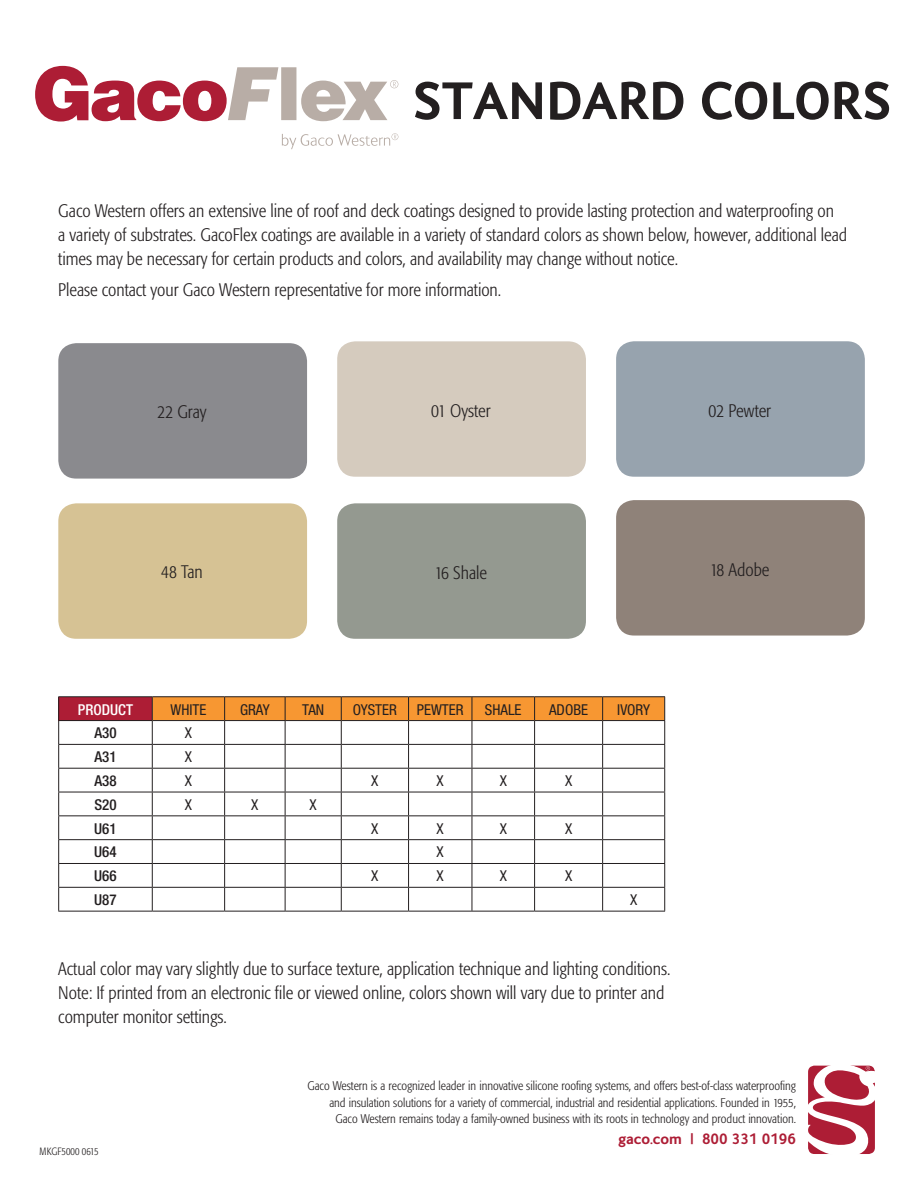
<style>
.page{position:relative;width:918px;height:1188px;background:#fff}
.page>*{position:absolute;margin:0;border:0;box-sizing:border-box;transform-origin:0 0}
.t1{font:700 52.8px "FS Ingrid";color:#231f20}
.t2{font:300 condensed 18px/24px "Formata";color:#231f20}
.t3{font:condensed 15px "Helvetica Neue";color:#231f20}
.t4{font:500 condensed 15px "Helvetica Neue";color:#231f20}
.t5{font:700 15px "FS Ingrid";color:#ad1d35}
.t6{font:500 condensed 15px "Helvetica Neue";color:#fff}
.t7{font:300 condensed 12.3px/16.5px "Formata";color:#231f20;text-align:right}
.t8{font:300 condensed 10.5px "Formata";color:#231f20}
</style>
<div class="page">
<div style="left:337px;top:341px;width:249px;height:136px;background:#d5cbbe;border-radius:18px"></div>
<div style="left:337px;top:503px;width:249px;height:136px;background:#949990;border-radius:18px"></div>
<div style="left:616px;top:341px;width:249px;height:136px;background:#97a3ae;border-radius:18px"></div>
<div style="left:616px;top:500px;width:249px;height:136px;background:#8f8279;border-radius:18px"></div>
<svg style="left:282px;top:133px;width:116px;height:16px"></svg>
<svg style="left:35px;top:66px;width:363px;height:56px"></svg>
<div style="left:59px;top:697px;width:93px;height:24px;background:#ad1d35"></div>
<hr style="left:58px;top:696px;width:94px;height:1px;background:#231f20">
<hr style="left:152px;top:696px;width:73px;height:1px;background:#231f20">
<hr style="left:225px;top:696px;width:60px;height:1px;background:#231f20">
<hr style="left:285px;top:696px;width:56px;height:1px;background:#231f20">
<hr style="left:341px;top:696px;width:68px;height:1px;background:#231f20">
<hr style="left:409px;top:696px;width:63px;height:1px;background:#231f20">
<hr style="left:472px;top:696px;width:63px;height:1px;background:#231f20">
<hr style="left:535px;top:696px;width:68px;height:1px;background:#231f20">
<hr style="left:603px;top:696px;width:62px;height:1px;background:#231f20">
<hr style="left:58px;top:720px;width:94px;height:1px;background:#231f20">
<hr style="left:58px;top:744px;width:94px;height:1px;background:#231f20">
<hr style="left:58px;top:768px;width:94px;height:1px;background:#231f20">
<hr style="left:58px;top:792px;width:94px;height:1px;background:#231f20">
<hr style="left:58px;top:815px;width:94px;height:1px;background:#231f20">
<hr style="left:58px;top:839px;width:94px;height:1px;background:#231f20">
<hr style="left:58px;top:863px;width:94px;height:1px;background:#231f20">
<hr style="left:58px;top:887px;width:94px;height:1px;background:#231f20">
<svg style="left:58px;top:697px;width:1px;height:214px"></svg>
<svg style="left:152px;top:697px;width:513px;height:214px"></svg>
<hr style="left:58px;top:911px;width:94px;height:1px;background:#231f20">
<hr style="left:152px;top:911px;width:73px;height:1px;background:#231f20">
<hr style="left:225px;top:911px;width:60px;height:1px;background:#231f20">
<hr style="left:285px;top:911px;width:56px;height:1px;background:#231f20">
<hr style="left:341px;top:911px;width:68px;height:1px;background:#231f20">
<hr style="left:409px;top:911px;width:63px;height:1px;background:#231f20">
<hr style="left:472px;top:911px;width:63px;height:1px;background:#231f20">
<hr style="left:535px;top:911px;width:68px;height:1px;background:#231f20">
<hr style="left:603px;top:911px;width:62px;height:1px;background:#231f20">
<div style="left:58px;top:503px;width:249px;height:136px;background:#d6c294;border-radius:18px"></div>
<div style="left:58px;top:343px;width:249px;height:136px;background:#8a8a8e;border-radius:18px"></div>
<svg style="left:808px;top:1065px;width:67px;height:89px"></svg>
<p class="t1" style="left:413px;top:71px;width:480px">STANDARD COLORS</p>
<p class="t2" style="left:58px;top:199px;width:790px">Gaco Western offers an extensive line of roof and deck coatings designed to provide lasting protection and waterproofing on<br>a variety of substrates. GacoFlex coatings are available in a variety of standard colors as shown below, however, additional lead times may be necessary for certain products and colors, and availability may change without notice.</p>
<p class="t2" style="left:58px;top:278px;width:444px">Please contact your Gaco Western representative for more information.</p>
<p class="t2" style="left:158px;top:400px;width:51px">22 Gray</p>
<p class="t2" style="left:431px;top:399px;width:61px">01 Oyster</p>
<p class="t2" style="left:709px;top:399px;width:64px">02 Pewter</p>
<p class="t2" style="left:161px;top:560px;width:43px">48 Tan</p>
<p class="t2" style="left:435px;top:561px;width:54px">16 Shale</p>
<p class="t2" style="left:710px;top:557px;width:61px">18 Adobe</p>
<p class="t6" style="left:78px;top:700px;width:57px">PRODUCT</p>
<p class="t3" style="left:171px;top:701px;width:37px">WHITE</p>
<p class="t3" style="left:240px;top:701px;width:31px">GRAY</p>
<p class="t3" style="left:302px;top:701px;width:23px">TAN</p>
<p class="t3" style="left:353px;top:701px;width:46px">OYSTER</p>
<p class="t3" style="left:417px;top:701px;width:48px">PEWTER</p>
<p class="t3" style="left:485px;top:701px;width:38px">SHALE</p>
<p class="t3" style="left:549px;top:701px;width:40px">ADOBE</p>
<p class="t3" style="left:617px;top:701px;width:34px">IVORY</p>
<p class="t4" style="left:94px;top:724px;width:24px">A30</p>
<p class="t3" style="left:185px;top:724px;width:9px">X</p>
<p class="t4" style="left:94px;top:748px;width:24px">A31</p>
<p class="t3" style="left:185px;top:748px;width:9px">X</p>
<p class="t4" style="left:94px;top:772px;width:24px">A38</p>
<p class="t3" style="left:185px;top:772px;width:9px">X</p>
<p class="t3" style="left:371px;top:772px;width:9px">X</p>
<p class="t3" style="left:437px;top:772px;width:9px">X</p>
<p class="t3" style="left:500px;top:772px;width:9px">X</p>
<p class="t3" style="left:565px;top:772px;width:9px">X</p>
<p class="t4" style="left:94px;top:796px;width:24px">S20</p>
<p class="t3" style="left:185px;top:796px;width:9px">X</p>
<p class="t3" style="left:251px;top:796px;width:9px">X</p>
<p class="t3" style="left:310px;top:796px;width:9px">X</p>
<p class="t4" style="left:94px;top:819px;width:24px">U61</p>
<p class="t3" style="left:371px;top:820px;width:9px">X</p>
<p class="t3" style="left:437px;top:820px;width:9px">X</p>
<p class="t3" style="left:500px;top:820px;width:9px">X</p>
<p class="t3" style="left:565px;top:820px;width:9px">X</p>
<p class="t4" style="left:94px;top:843px;width:24px">U64</p>
<p class="t3" style="left:437px;top:844px;width:9px">X</p>
<p class="t4" style="left:94px;top:867px;width:24px">U66</p>
<p class="t3" style="left:371px;top:867px;width:9px">X</p>
<p class="t3" style="left:437px;top:867px;width:9px">X</p>
<p class="t3" style="left:500px;top:867px;width:9px">X</p>
<p class="t3" style="left:565px;top:867px;width:9px">X</p>
<p class="t4" style="left:94px;top:891px;width:24px">U87</p>
<p class="t3" style="left:630px;top:891px;width:9px">X</p>
<p class="t2" style="left:58px;top:957px;width:614px">Actual color may vary slightly due to surface texture, application technique and lighting conditions.<br>Note: If printed from an electronic file or viewed online, colors shown will vary due to printer and computer monitor settings.</p>
<p class="t8" style="left:39px;top:1146px;width:61px">MKGF5000 0615</p>
<p class="t7" style="left:307px;top:1078px;width:490px">Gaco Western is a recognized leader in innovative silicone roofing systems, and offers best-of-class waterproofing and insulation solutions for a variety of commercial, industrial and residential applications. Founded in 1955,<br>Gaco Western remains today a family-owned business with its roots in technology and product innovation.</p>
<p class="t5" style="left:619px;top:1130px;width:179px">gaco.com | 800 331 0196</p>
</div>
